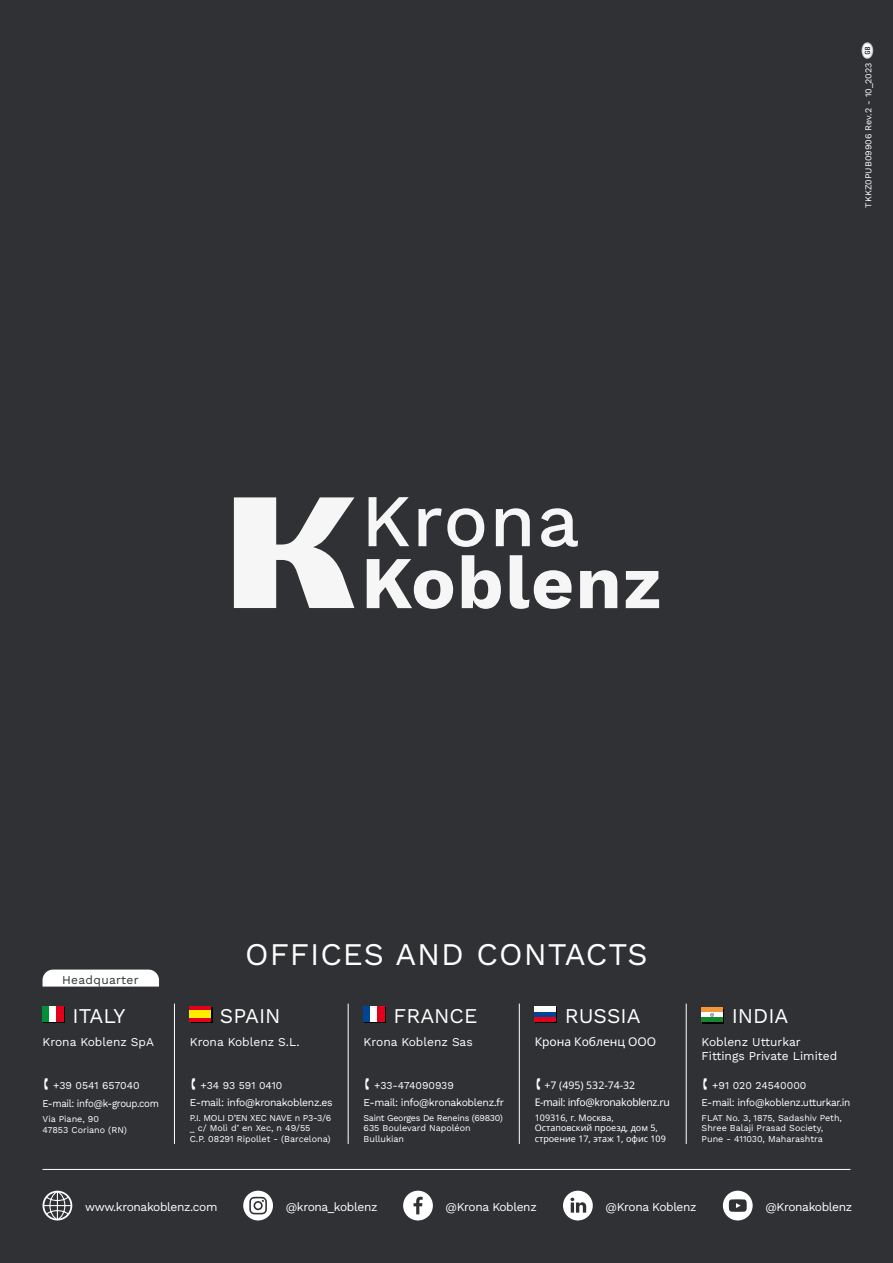
<style>
.page{position:relative;width:893px;height:1263px;background:#303134}
.page>*{position:absolute;margin:0;border:0;box-sizing:border-box;transform-origin:0 0}
.t1{font:31.5px "Work Sans";letter-spacing:.03em;color:#fff}
.t2{font:21px "Work Sans";color:#fff}
.t3{font:12px/14.4px "Work Sans";color:#fff}
.t4{font:12px "Work Sans";letter-spacing:-.03em;color:#fff}
.t5{font:12px "Noto Sans";color:#fff}
.t6{font:12px "Work Sans";letter-spacing:.03em;color:#303134}
.t7{font:10.5px "Work Sans";letter-spacing:-.03em;color:#fff}
.t8{font:10.5px "Work Sans";color:#fff}
.t9{font:10.5px "Work Sans";letter-spacing:-.03em;color:#fff;scale:.96 1}
.t10{font:10.5px "Noto Sans";letter-spacing:-.03em;color:#fff}
.t11{font:10.5px "Work Sans";letter-spacing:-.03em;color:#fff;scale:.92 1}
.t12{font:10.5px "Noto Sans";color:#fff}
.t13{font:9px/10.8px "Work Sans";color:#fff}
.t14{font:9px/10.8px "Noto Sans";color:#fff}
</style>
<div class="page">
<svg style="left:43px;top:1191px;width:29px;height:29px"></svg>
<svg style="left:243px;top:1191px;width:30px;height:29px"></svg>
<svg style="left:403px;top:1191px;width:30px;height:29px"></svg>
<svg style="left:563px;top:1191px;width:30px;height:29px"></svg>
<svg style="left:723px;top:1191px;width:30px;height:29px"></svg>
<hr style="left:43px;top:1169px;width:807px;height:1px;background:#fff">
<svg style="left:234px;top:497px;width:120px;height:111px"></svg>
<svg style="left:369px;top:497px;width:40px;height:49px"></svg>
<svg style="left:418px;top:508px;width:66px;height:39px"></svg>
<svg style="left:496px;top:508px;width:34px;height:38px"></svg>
<svg style="left:541px;top:508px;width:37px;height:39px"></svg>
<svg style="left:367px;top:559px;width:86px;height:50px"></svg>
<svg style="left:462px;top:555px;width:39px;height:54px"></svg>
<svg style="left:510px;top:555px;width:62px;height:54px"></svg>
<svg style="left:580px;top:570px;width:37px;height:38px"></svg>
<svg style="left:626px;top:571px;width:33px;height:37px"></svg>
<div style="left:44px;top:1007px;width:21px;height:16px;background:#000"></div>
<div style="left:43px;top:1006px;width:7px;height:16px;background:#009037"></div>
<div style="left:50px;top:1006px;width:7px;height:16px;background:#fff"></div>
<div style="left:57px;top:1006px;width:7px;height:16px;background:#e2001a"></div>
<div style="left:191px;top:1007px;width:21px;height:16px;background:#000"></div>
<hr style="left:190px;top:1018px;width:21px;height:4px;background:#e2001a">
<div style="left:190px;top:1010px;width:21px;height:8px;background:#ffed00"></div>
<hr style="left:190px;top:1006px;width:21px;height:4px;background:#e2001a">
<div style="left:365px;top:1007px;width:21px;height:16px;background:#000"></div>
<div style="left:364px;top:1006px;width:7px;height:16px;background:#004595"></div>
<div style="left:371px;top:1006px;width:7px;height:16px;background:#fff"></div>
<div style="left:378px;top:1006px;width:7px;height:16px;background:#e2001a"></div>
<div style="left:703px;top:1009px;width:21px;height:14px;background:#000"></div>
<div style="left:702px;top:1008px;width:21px;height:14px;background:#f3973a"></div>
<div style="left:702px;top:1012px;width:21px;height:5px;background:#fff"></div>
<div style="left:702px;top:1017px;width:21px;height:5px;background:#15882e"></div>
<svg style="left:710px;top:1013px;width:4px;height:4px"></svg>
<div style="left:536px;top:1007px;width:21px;height:16px;background:#000"></div>
<div style="left:535px;top:1017px;width:21px;height:5px;background:#e2001a"></div>
<div style="left:535px;top:1011px;width:21px;height:6px;background:#004595"></div>
<div style="left:535px;top:1006px;width:21px;height:5px;background:#fff"></div>
<hr style="left:174px;top:1003px;width:1px;height:141px;background:#fff">
<hr style="left:348px;top:1003px;width:1px;height:141px;background:#fff">
<hr style="left:519px;top:1003px;width:1px;height:141px;background:#fff">
<hr style="left:686px;top:1003px;width:1px;height:141px;background:#fff">
<svg style="left:43px;top:969px;width:116px;height:17px;background:#f3f3f3"></svg>
<p class="t13" style="left:863px;top:208px;width:167px;rotate:-90deg">TKKZ0PUB09906 Rev.2 - 10_2023 <sub>G</sub></p>
<p class="t6" style="left:62px;top:970px;width:78px">Headquarter</p>
<p class="t2" style="left:73px;top:1000px;width:55px">ITALY</p>
<p class="t3" style="left:43px;top:1034px;width:113px">Krona Koblenz SpA</p>
<p class="t8" style="left:53px;top:1077px;width:88px">+39 0541 657040</p>
<p class="t11" style="left:43px;top:1096px;width:128px">E-mail: info@k-group.com</p>
<p class="t13" style="left:43px;top:1113px;width:86px">Via Piane, 90<br>47853 Coriano (RN)</p>
<p class="t1" style="left:245px;top:930px;width:404px">OFFICES AND CONTACTS</p>
<p class="t2" style="left:220px;top:1000px;width:62px">SPAIN</p>
<p class="t3" style="left:190px;top:1034px;width:111px">Krona Koblenz S.L.</p>
<p class="t8" style="left:200px;top:1077px;width:83px">+34 93 591 0410</p>
<p class="t7" style="left:190px;top:1094px;width:144px">E-mail: info@kronakoblenz.es</p>
<p class="t13" style="left:190px;top:1112px;width:143px">P.I. MOLI D’EN XEC NAVE n P3-3/6 _ c/ Molì d’ en Xec, n 49/55<br>C.P. 08291 Ripollet - (Barcelona)</p>
<p class="t2" style="left:394px;top:1000px;width:85px">FRANCE</p>
<p class="t3" style="left:364px;top:1034px;width:111px">Krona Koblenz Sas</p>
<p class="t8" style="left:374px;top:1077px;width:81px">+33-474090939</p>
<p class="t7" style="left:364px;top:1094px;width:142px">E-mail: info@kronakoblenz.fr</p>
<p class="t13" style="left:364px;top:1112px;width:141px">Saint Georges De Reneins (69830)<br>635 Boulevard Napoléon<br>Bullukian</p>
<p class="t2" style="left:565px;top:1000px;width:77px">RUSSIA</p>
<p class="t5" style="left:535px;top:1035px;width:123px">Крона Кобленц ООО</p>
<p class="t12" style="left:544px;top:1079px;width:92px">+7 (495) 532-74-32</p>
<p class="t10" style="left:535px;top:1096px;width:137px">E-mail: info@kronakoblenz.ru</p>
<p class="t14" style="left:535px;top:1112px;width:133px">109316, г. Москва,<br>Остаповский проезд, дом 5, строение 17, этаж 1, офис 109</p>
<p class="t2" style="left:732px;top:1000px;width:58px">INDIA</p>
<p class="t3" style="left:702px;top:1034px;width:137px">Koblenz Utturkar<br>Fittings Private Limited</p>
<p class="t8" style="left:712px;top:1077px;width:96px">+91 020 24540000</p>
<p class="t9" style="left:702px;top:1094px;width:157px">E-mail: info@koblenz.utturkar.in</p>
<p class="t13" style="left:702px;top:1112px;width:142px">FLAT No. 3, 1875, Sadashiv Peth,<br>Shree Balaji Prasad Society,<br>Pune - 411030, Maharashtra</p>
<p class="t4" style="left:85px;top:1198px;width:134px">www.kronakoblenz.com</p>
<p class="t4" style="left:286px;top:1198px;width:93px">@krona_koblenz</p>
<p class="t4" style="left:446px;top:1198px;width:93px">@Krona Koblenz</p>
<p class="t4" style="left:605px;top:1198px;width:93px">@Krona Koblenz</p>
<p class="t4" style="left:765px;top:1198px;width:88px">@Kronakoblenz</p>
</div>
